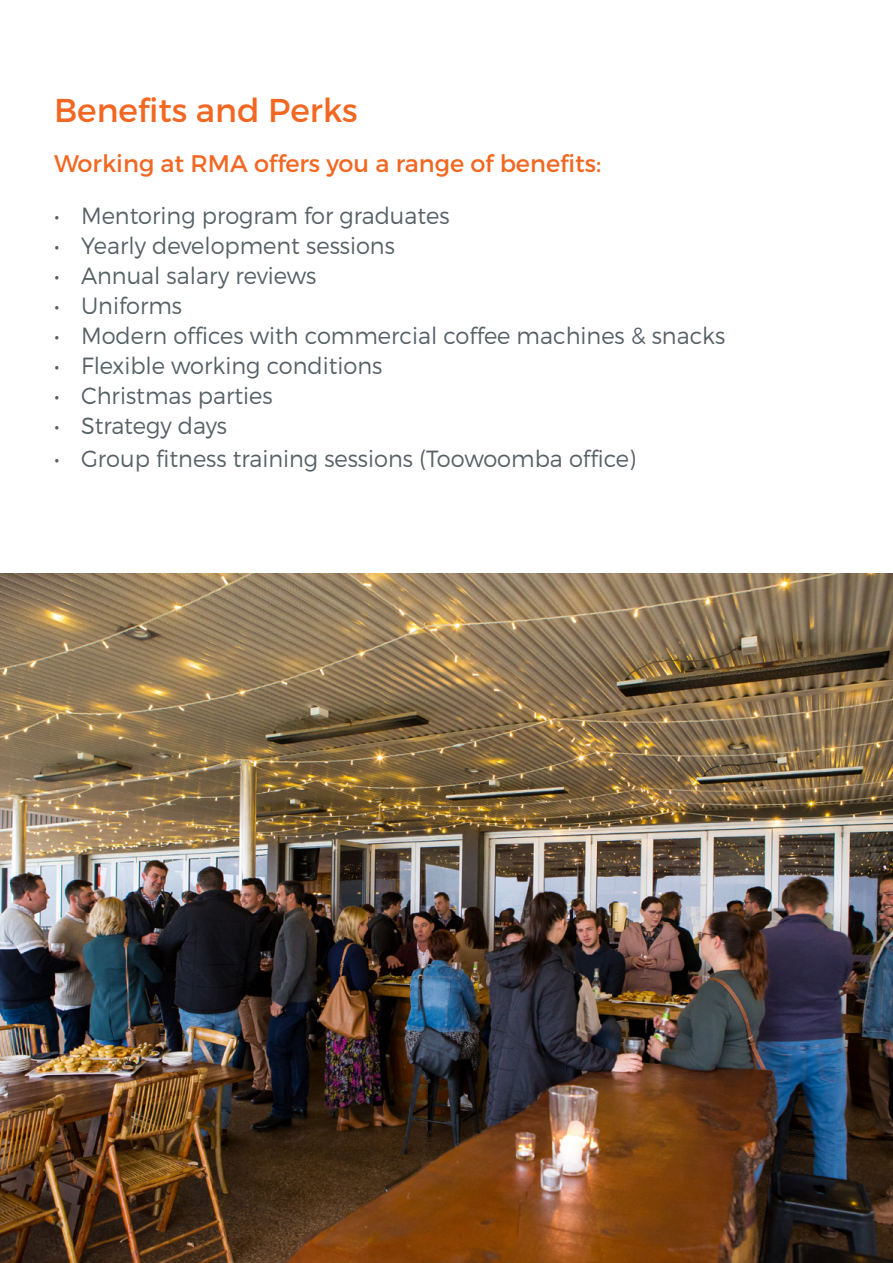
<style>
.page{position:relative;width:893px;height:1263px;background:#fff}
.page>*{position:absolute;margin:0;border:0;box-sizing:border-box;transform-origin:0 0}
.t1{font:33px "Montserrat";color:#f26722}
.t2{font:24px "Montserrat";color:#f26722}
.t3{font:300 23.4px "Montserrat";color:#566166;scale:.96 1}
</style>
<div class="page">
<img style="left:0;top:573px;width:893px;height:690px">
<h1 class="t1" style="left:54px;top:90px;width:305px">Benefits and Perks</h1>
<p class="t2" style="left:54px;top:149px;width:549px">Working at RMA offers you a range of benefits:</p>
<p class="t3" style="left:54px;top:201px;width:413px">• Mentoring program for graduates</p>
<p class="t3" style="left:54px;top:231px;width:357px">• Yearly development sessions</p>
<p class="t3" style="left:54px;top:261px;width:275px">• Annual salary reviews</p>
<p class="t3" style="left:54px;top:291px;width:135px">• Uniforms</p>
<p class="t3" style="left:54px;top:321px;width:701px">• Modern offices with commercial coffee machines &amp; snacks</p>
<p class="t3" style="left:54px;top:351px;width:344px">• Flexible working conditions</p>
<p class="t3" style="left:54px;top:381px;width:229px">• Christmas parties</p>
<p class="t3" style="left:54px;top:411px;width:182px">• Strategy days</p>
<p class="t3" style="left:54px;top:444px;width:608px">• Group fitness training sessions (Toowoomba office)</p>
</div>
